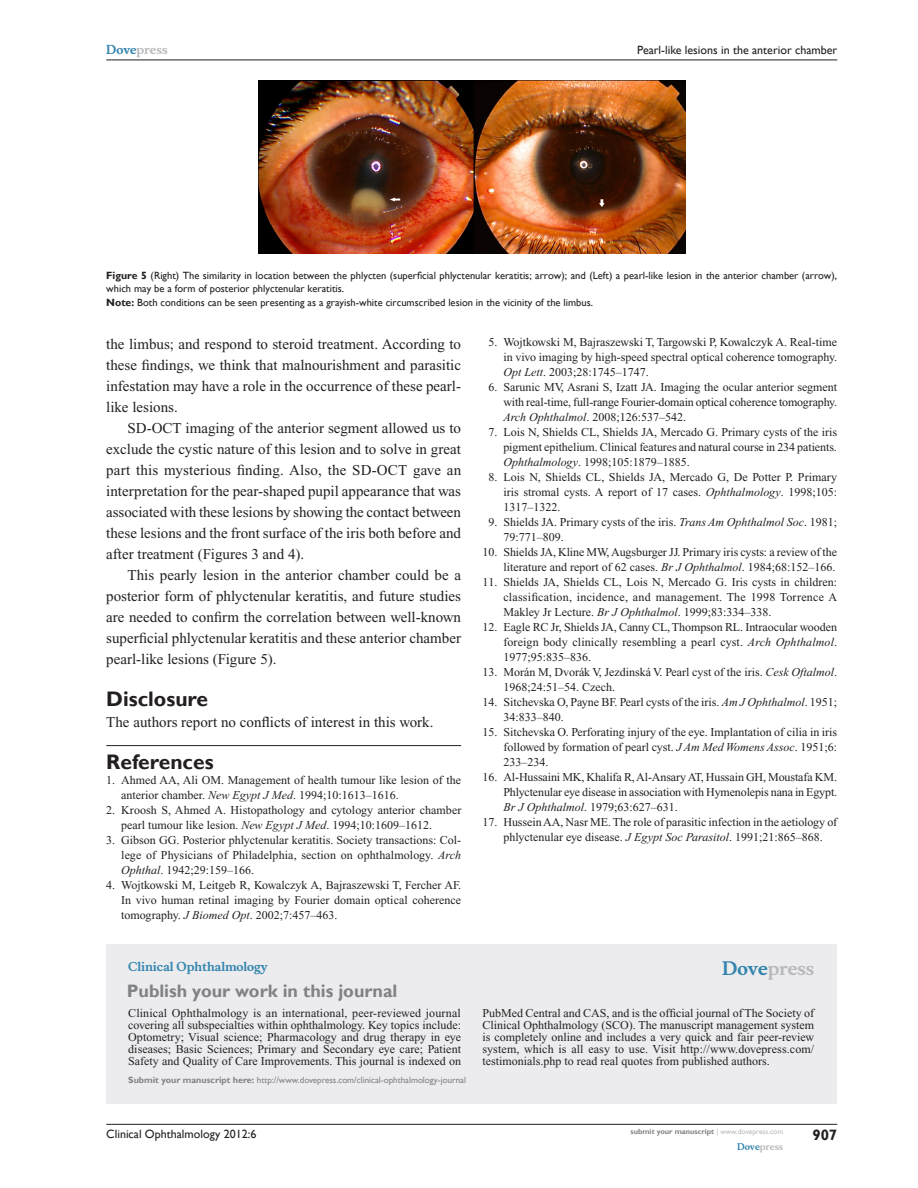
<style>
.page{position:relative;width:918px;height:1188px;background:#fff}
.page>*{position:absolute;margin:0;border:0;box-sizing:border-box;transform-origin:0 0}
.RefH{font:700 21px "Gill Sans";color:#231f20}
.PromBx-H1{font:700 18px "Gill Sans";color:#808285}
.PromBx-Brand{font:700 18px "Musee";color:#b8b9bc}
.Tx{font:15px/21px "Times New Roman";color:#231f20;text-align:justify}
.TxF{font:15px "Times New Roman";color:#231f20}
.t1{font:700 15px "Gill Sans";color:#231f20}
.RefNL2{font:12px/15px "Times New Roman";color:#231f20;text-align:justify}
.PromBx-Tx{font:12px/12px "Times New Roman";color:#231f20;text-align:justify}
.RefNL1{font:12px/15px "Times New Roman";color:#231f20}
.t2{font:12px "Gill Sans";color:#231f20}
.PromBx-JrnlName{font:700 12px "Musee";color:#3485ae}
.t3{font:700 12px "Musee";color:#b8b9bc}
.FC{font:10.5px/13.5px "Gill Sans";color:#231f20}
.TSNRI{font:10.5px "Gill Sans";color:#231f20}
.PromBx-SubmitMssWebA{font:9px "Gill Sans";color:#808285}
.t4{font:700 9px "Musee";color:#b8b9bc}
.t5{font:700 7.5px "Gill Sans";color:#808285}
.s1{color:#3485ae}
.s2{font-weight:700}
.s3{font-style:italic}
.s4{font-weight:400;color:#b8b9bc}
</style>
<div class="page">
<div style="left:106px;top:944px;width:731px;height:159px;background:#ececee"></div>
<hr style="left:106px;top:745px;width:355px;height:1px;background:#231f20">
<img style="left:258px;top:81px;width:427px;height:172px">
<hr style="left:106px;top:1124px;width:731px;height:1px;background:#231f20">
<hr style="left:106px;top:60px;width:731px;height:1px;background:#231f20">
<p class="t3" style="left:106px;top:43px;width:63px"><span class="s1">Dove</span>press</p>
<p class="t2" style="left:637px;top:43px;width:202px">Pearl-like lesions in the anterior chamber</p>
<p class="FC" style="left:106px;top:268px;width:732px"><span class="s2">Figure 5</span> (Right) The similarity in location between the phlycten (superficial phlyctenular keratitis; arrow); and (Left) a pearl-like lesion in the anterior chamber (arrow), which may be a form of posterior phlyctenular keratitis.</p>
<p class="TSNRI" style="left:106px;top:296px;width:488px"><span class="s2">Note:</span> Both conditions can be seen presenting as a grayish-white circumscribed lesion in the vicinity of the limbus.</p>
<p class="Tx" style="left:106px;top:333px;width:356px">the limbus; and respond to steroid treatment. According to these findings, we think that malnourishment and parasitic infestation may have a role in the occurrence of these pearl&shy;like lesions.</p>
<p class="Tx" style="left:106px;top:417px;width:357px;text-indent:21px">SD-OCT imaging of the anterior segment allowed us to exclude the cystic nature of this lesion and to solve in great part this mysterious finding. Also, the SD-OCT gave an interpretation for the pear-shaped pupil appearance that was associated with these lesions by showing the contact between these lesions and the front surface of the iris both before and after treatment (Figures 3 and 4).</p>
<p class="Tx" style="left:106px;top:564px;width:356px;text-indent:21px">This pearly lesion in the anterior chamber could be a posterior form of phlyctenular keratitis, and future studies are needed to confirm the correlation between well-known superficial phlyctenular keratitis and these anterior chamber pearl-like lesions (Figure 5).</p>
<h1 class="RefH" style="left:106px;top:686px;width:103px">Disclosure</h1>
<p class="TxF" style="left:106px;top:713px;width:329px">The authors report no conflicts of interest in this work.</p>
<p class="RefH" style="left:106px;top:749px;width:109px">References</p>
<p class="RefNL1" style="left:121px;top:772px;width:341px;text-indent:-15px">1. Ahmed AA, Ali OM. Management of health tumour like lesion of the anterior chamber. <span class="s3">New Egypt J Med</span>. 1994;10:1613–1616.</p>
<p class="RefNL1" style="left:121px;top:802px;width:342px;text-indent:-15px">2. Kroosh S, Ahmed A. Histopathology and cytology anterior chamber pearl tumour like lesion. <span class="s3">New Egypt J Med</span>. 1994;10:1609–1612.</p>
<p class="RefNL1" style="left:121px;top:832px;width:341px;text-align:justify;text-indent:-15px">3. Gibson GG. Posterior phlyctenular keratitis. Society transactions: Col&shy;lege of Physicians of Philadelphia, section on ophthalmology. <span class="s3">Arch Ophthal</span>. 1942;29:159–166.</p>
<p class="RefNL1" style="left:121px;top:877px;width:341px;text-align:justify;text-indent:-15px">4. Wojtkowski M, Leitgeb R, Kowalczyk A, Bajraszewski T, Fercher AF.<br>In vivo human retinal imaging by Fourier domain optical coherence tomography. <span class="s3">J Biomed Opt</span>. 2002;7:457–463.</p>
<p class="PromBx-JrnlName" style="left:128px;top:959px;width:141px">Clinical Ophthalmology</p>
<p class="PromBx-H1" style="left:127px;top:980px;width:272px">Publish your work in this journal</p>
<p class="RefNL2" style="left:503px;top:335px;width:335px;text-indent:-15px">5. Wojtkowski M, Bajraszewski T, Targowski P, Kowalczyk A. Real-time in vivo imaging by high-speed spectral optical coherence tomography.<br><span class="s3">Opt Lett</span>. 2003;28:1745–1747.</p>
<p class="RefNL2" style="left:503px;top:380px;width:335px;text-indent:-15px">6. Sarunic MV, Asrani S, Izatt JA. Imaging the ocular anterior segment with real-time, full-range Fourier-domain optical coherence tomography.<br><span class="s3">Arch Ophthalmol</span>. 2008;126:537–542.</p>
<p class="RefNL2" style="left:503px;top:425px;width:335px;text-indent:-15px">7. Lois N, Shields CL, Shields JA, Mercado G. Primary cysts of the iris pigment epithelium. Clinical features and natural course in 234 patients.<br><span class="s3">Ophthalmology</span>. 1998;105:1879–1885.</p>
<p class="RefNL2" style="left:503px;top:470px;width:335px;text-indent:-15px">8. Lois N, Shields CL, Shields JA, Mercado G, De Potter P. Primary iris stromal cysts. A report of 17 cases. <span class="s3">Ophthalmology</span>. 1998;105:<br>1317–1322.</p>
<p class="RefNL2" style="left:503px;top:515px;width:335px;text-indent:-15px">9. Shields JA. Primary cysts of the iris. <span class="s3">Trans Am Ophthalmol Soc</span>. 1981;<br>79:771–809.</p>
<p class="RefNL2" style="left:482px;top:545px;width:356px;text-align:right">10. Shields JA, Kline MW, Augsburger JJ. Primary iris cysts: a review of the literature and report of 62 cases. <span class="s3">Br J Ophthalmol</span>. 1984;68:152–166.</p>
<p class="RefNL2" style="left:503px;top:575px;width:335px;text-indent:-21px">11. Shields JA, Shields CL, Lois N, Mercado G. Iris cysts in children: classification, incidence, and management. The 1998 Torrence A Makley Jr Lecture. <span class="s3">Br J Ophthalmol</span>. 1999;83:334–338.</p>
<p class="RefNL2" style="left:503px;top:620px;width:335px;text-indent:-21px">12. Eagle RC Jr, Shields JA, Canny CL, Thompson RL. Intraocular wooden foreign body clinically resembling a pearl cyst. <span class="s3">Arch Ophthalmol</span>.<br>1977;95:835–836.</p>
<p class="RefNL2" style="left:503px;top:665px;width:335px;text-indent:-21px">13. Morán M, Dvorák V, Jezdinská V. Pearl cyst of the iris. <span class="s3">Cesk Oftalmol</span>.<br>1968;24:51–54. Czech.</p>
<p class="RefNL2" style="left:503px;top:695px;width:335px;text-indent:-21px">14. Sitchevska O, Payne BF. Pearl cysts of the iris. <span class="s3">Am J Ophthalmol</span>. 1951;<br>34:833–840.</p>
<p class="RefNL2" style="left:503px;top:725px;width:335px;text-indent:-21px">15. Sitchevska O. Perforating injury of the eye. Implantation of cilia in iris followed by formation of pearl cyst. <span class="s3">J Am Med Womens Assoc</span>. 1951;6:<br>233–234.</p>
<p class="RefNL2" style="left:503px;top:770px;width:335px;text-indent:-21px">16. Al-Hussaini MK, Khalifa R, Al-Ansary AT, Hussain GH, Moustafa KM.<br>Phlyctenular eye disease in association with Hymenolepis nana in Egypt.<br><span class="s3">Br J Ophthalmol</span>. 1979;63:627–631.</p>
<p class="RefNL2" style="left:482px;top:815px;width:356px;text-align:center">17. Hussein AA, Nasr ME. The role of parasitic infection in the aetiology of phlyctenular eye disease. <span class="s3">J Egypt Soc Parasitol</span>. 1991;21:865–868.</p>
<p class="PromBx-Brand" style="left:722px;top:958px;width:94px"><span class="s1">Dove</span>press</p>
<p class="PromBx-Tx" style="left:128px;top:1007px;width:334px">Clinical Ophthalmology is an international, peer-reviewed journal covering all subspecialties within ophthalmology. Key topics include:<br>Optometry; Visual science; Pharmacology and drug therapy in eye diseases; Basic Sciences; Primary and Secondary eye care; Patient Safety and Quality of Care Improvements. This journal is indexed on</p>
<p class="PromBx-Tx" style="left:482px;top:1007px;width:333px">PubMed Central and CAS, and is the official journal of The Society of Clinical Ophthalmology (SCO). The manuscript management system is completely online and includes a very quick and fair peer-review system, which is all easy to use. Visit http://www.dovepress.com/ testimonials.php to read real quotes from published authors.</p>
<p class="PromBx-SubmitMssWebA" style="left:128px;top:1075px;width:339px"><span class="s2">Submit your manuscript here:</span> http://www.dovepress.com/clinical-ophthalmology-journal</p>
<p class="t2" style="left:106px;top:1127px;width:152px">Clinical Ophthalmology 2012:6</p>
<p class="t5" style="left:631px;top:1127px;width:154px">submit your manuscript <span class="s4">| www.dovepress.com</span></p>
<p class="t4" style="left:737px;top:1141px;width:48px"><span class="s1">Dove</span>press</p>
<p class="t1" style="left:812px;top:1126px;width:26px">907</p>
</div>
